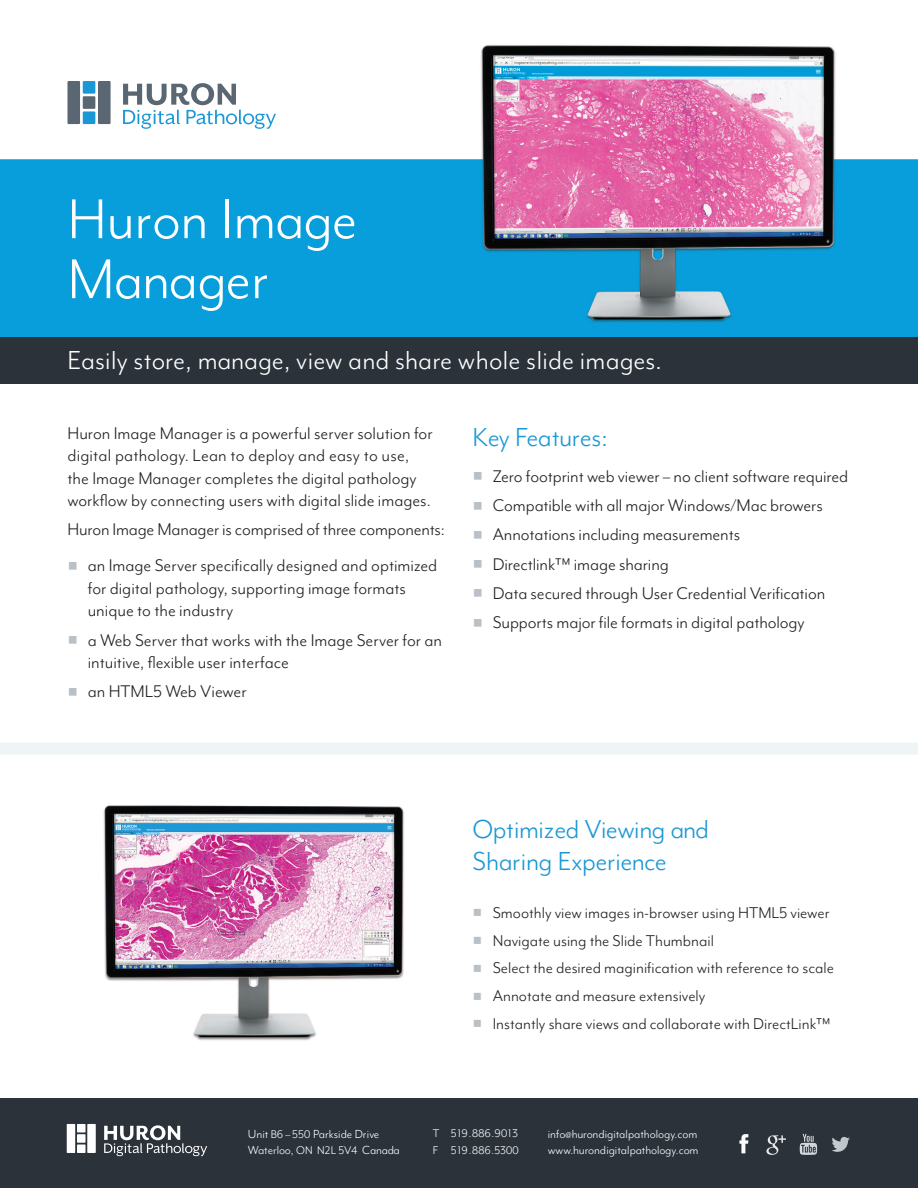
<style>
.page{position:relative;width:918px;height:1188px;background:#fff}
.page>*{position:absolute;margin:0;border:0;box-sizing:border-box;transform-origin:0 0}
.Heading{font:64.5px/60px "Mr Eaves Mod OT";letter-spacing:-.015em;color:#fff}
.Subheading_-_white{font:30px "Mr Eaves Mod OT";letter-spacing:.005em;color:#fff}
.Sub_Subheading{font:30px/31.5px "Mr Eaves Mod OT";letter-spacing:-.015em;color:#1a98d6}
.Text{font:19.5px/22.5px "Mr Eaves Mod OT";color:#231f20}
.t1{font:18px "Mr Eaves Mod OT";color:#231f20}
.t2{font:13.5px/16.5px "Mr Eaves Mod OT";color:#fff}
.New_Telephone_Tabs{font:12.75px/16.5px "Mr Eaves Mod OT";letter-spacing:.005em;color:#fff}
.s1{color:#b9c0c6}
.s2{font-size:12.75px}
.s3{font-family:"Mr Eaves XL San R";font-size:9px}
</style>
<div class="page">
<img style="left:103px;top:805px;width:301px;height:235px">
<img style="left:0;top:45px;width:918px;height:292px">
<div style="left:68px;top:81px;width:12px;height:43px;background:#5a6671"></div>
<div style="left:98px;top:81px;width:13px;height:43px;background:#5a6671"></div>
<div style="left:83px;top:96px;width:12px;height:13px;background:#5a6671"></div>
<div style="left:83px;top:81px;width:12px;height:13px;background:#1a98d6"></div>
<div style="left:83px;top:111px;width:12px;height:13px;background:#1a98d6"></div>
<svg style="left:123px;top:83px;width:153px;height:46px"></svg>
<div style="left:0;top:337px;width:918px;height:46px;background:#2b323a"></div>
<div style="left:0;top:1098px;width:918px;height:90px;background:#2b323a"></div>
<div style="left:67px;top:1124px;width:8px;height:29px;background:#fff"></div>
<div style="left:87px;top:1124px;width:9px;height:29px;background:#fff"></div>
<div style="left:77px;top:1134px;width:9px;height:9px;background:#fff"></div>
<div style="left:77px;top:1124px;width:9px;height:8px;background:#fff"></div>
<div style="left:77px;top:1144px;width:9px;height:9px;background:#fff"></div>
<svg style="left:104px;top:1125px;width:103px;height:31px"></svg>
<div style="left:0;top:743px;width:918px;height:12px;background:#eff5f7"></div>
<p class="Heading" style="left:68px;top:190px;width:291px">Huron Image<br>Manager</p>
<p class="Subheading_-_white" style="left:68px;top:344px;width:596px">Easily store, manage, view and share whole slide images.</p>
<p class="Text" style="left:68px;top:422px;width:367px">Huron Image Manager is a powerful server solution for digital pathology. Lean to deploy and easy to use, the Image Manager completes the digital pathology workflow by connecting users with digital slide images.</p>
<p class="Text" style="left:68px;top:518px;width:379px">Huron Image Manager is comprised of three components:</p>
<p class="Text" style="left:88px;top:554px;width:351px;text-indent:-20px"><span class="s1">○</span> an Image Server specifically designed and optimized for digital pathology, supporting image formats unique to the industry</p>
<p class="Text" style="left:88px;top:629px;width:356px;text-indent:-20px"><span class="s1">○</span> a Web Server that works with the Image Server for an intuitive, flexible user interface</p>
<p class="Text" style="left:68px;top:680px;width:181px"><span class="s1">○</span> an HTML5 Web Viewer</p>
<p class="Sub_Subheading" style="left:472px;top:422px;width:137px">Key Features:</p>
<p class="Text" style="left:472px;top:465px;width:377px"><span class="s1">○</span> Zero footprint web viewer – no client software required</p>
<p class="Text" style="left:472px;top:494px;width:352px"><span class="s1">○</span> Compatible with all major Windows/Mac browers</p>
<p class="Text" style="left:472px;top:524px;width:269px"><span class="s1">○</span> Annotations including measurements</p>
<p class="Text" style="left:472px;top:553px;width:198px"><span class="s1">○</span> Directlink™ image sharing</p>
<p class="Text" style="left:472px;top:582px;width:354px"><span class="s1">○</span> Data secured through User Credential Verification</p>
<p class="Text" style="left:472px;top:611px;width:334px"><span class="s1">○</span> Supports major file formats in digital pathology</p>
<p class="Sub_Subheading" style="left:472px;top:814px;width:238px">Optimized Viewing and<br>Sharing Experience</p>
<p class="t1" style="left:472px;top:903px;width:359px"><span class="s1">○</span> Smoothly view images in-browser using HTML5 viewer</p>
<p class="t1" style="left:472px;top:930px;width:243px"><span class="s1">○</span> Navigate using the Slide Thumbnail</p>
<p class="t1" style="left:472px;top:958px;width:363px"><span class="s1">○</span> Select the desired maginification with reference to scale</p>
<p class="t1" style="left:472px;top:986px;width:234px"><span class="s1">○</span> Annotate and measure extensively</p>
<p class="t1" style="left:472px;top:1014px;width:360px"><span class="s1">○</span> Instantly share views and collaborate with DirectLink™</p>
<p class="t2" style="left:248px;top:1126px;width:154px">Unit <span class="s2">B6 – 550</span> Parkside Drive<br>Waterloo, <span class="s2">ON N2L 5V4</span> Canada</p>
<p class="New_Telephone_Tabs" style="left:433px;top:1125px;width:88px">T 519.886.9013<br>F 519.886.5300</p>
<p class="t2" style="left:548px;top:1126px;width:152px">info<span class="s3">@</span>hurondigitalpathology.com www.hurondigitalpathology.com</p>
</div>
